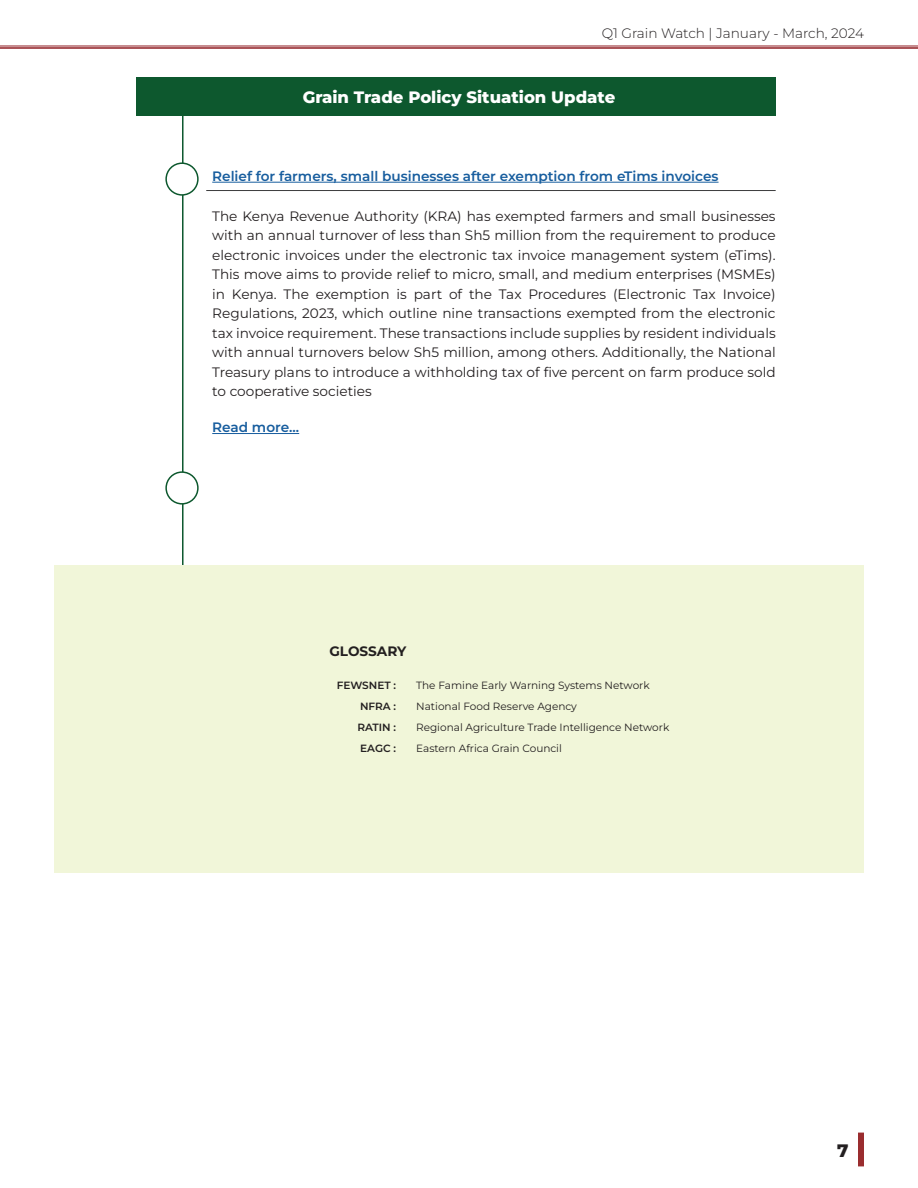
<style>
.page{position:relative;width:918px;height:1188px;background:#fff}
.page>*{position:absolute;margin:0;border:0;box-sizing:border-box;transform-origin:0 0}
.t1{font:800 18px "Montserrat";color:#231f20}
.t2{font:800 16.5px "Montserrat";color:#fff}
.t3{font:13.65px/19.5px "Montserrat";color:#231f20;text-align:justify}
.t4{font:600 13.65px "Montserrat";color:#175d9e}
.t5{font:300 13.65px "Montserrat";color:#231f20}
.t6{font:700 13.65px "Montserrat";color:#231f20}
.t7{font:10.5px "Montserrat";color:#231f20}
.t8{font:600 10.5px "Montserrat";color:#231f20}
</style>
<div class="page">
<hr style="left:0;top:46px;width:918px;height:1px;background:#901c22">
<hr style="left:0;top:47px;width:918px;height:2px;background:#901c22">
<div style="left:858px;top:1133px;width:6px;height:33px;background:#9a2d2f"></div>
<div style="left:136px;top:77px;width:640px;height:39px;background:#0d582e"></div>
<hr style="left:182px;top:110px;width:2px;height:489px;background:#0d582e">
<hr style="left:212px;top:182px;width:507px;height:1px;background:#175d9e">
<hr style="left:212px;top:433px;width:87px;height:1px;background:#175d9e">
<hr style="left:206px;top:190px;width:570px;height:1px;background:#3c3c3d">
<div style="left:166px;top:163px;width:32px;height:32px;background:#fff;border-radius:50%"></div>
<div style="left:165px;top:162px;width:34px;height:34px;border:2px solid #0d582e;border-radius:50%"></div>
<div style="left:166px;top:472px;width:32px;height:32px;background:#fff;border-radius:50%"></div>
<div style="left:165px;top:471px;width:34px;height:34px;border:2px solid #0d582e;border-radius:50%"></div>
<div style="left:54px;top:566px;width:810px;height:307px;background:#f1f6d9"></div>
<p class="t5" style="left:602px;top:24px;width:264px">Q1 Grain Watch | January - March, 2024</p>
<p class="t2" style="left:303px;top:85px;width:314px">Grain Trade Policy Situation Update</p>
<p class="t4" style="left:212px;top:166px;width:508px">Relief for farmers, small businesses after exemption from eTims invoices</p>
<p class="t3" style="left:212px;top:205px;width:565px">The Kenya Revenue Authority (KRA) has exempted farmers and small businesses with an annual turnover of less than Sh5 million from the requirement to produce electronic invoices under the electronic tax invoice management system (eTims).<br>This move aims to provide relief to micro, small, and medium enterprises (MSMEs) in Kenya. The exemption is part of the Tax Procedures (Electronic Tax Invoice)<br>Regulations, 2023, which outline nine transactions exempted from the electronic tax invoice requirement. These transactions include supplies by resident individuals with annual turnovers below Sh5 million, among others. Additionally, the National Treasury plans to introduce a withholding tax of five percent on farm produce sold to cooperative societies</p>
<p class="t4" style="left:212px;top:418px;width:88px">Read more...</p>
<p class="t6" style="left:329px;top:641px;width:79px">GLOSSARY</p>
<p class="t8" style="left:337px;top:678px;width:61px">FEWSNET :</p>
<p class="t8" style="left:360px;top:699px;width:38px">NFRA :</p>
<p class="t8" style="left:357px;top:720px;width:40px">RATIN :</p>
<p class="t8" style="left:360px;top:741px;width:37px">EAGC :</p>
<p class="t7" style="left:416px;top:678px;width:235px">The Famine Early Warning Systems Network</p>
<p class="t7" style="left:416px;top:699px;width:162px">National Food Reserve Agency</p>
<p class="t7" style="left:416px;top:720px;width:255px">Regional Agriculture Trade Intelligence Network</p>
<p class="t7" style="left:416px;top:741px;width:147px">Eastern Africa Grain Council</p>
<h1 class="t1" style="left:837px;top:1137px;width:13px">7</h1>
</div>
